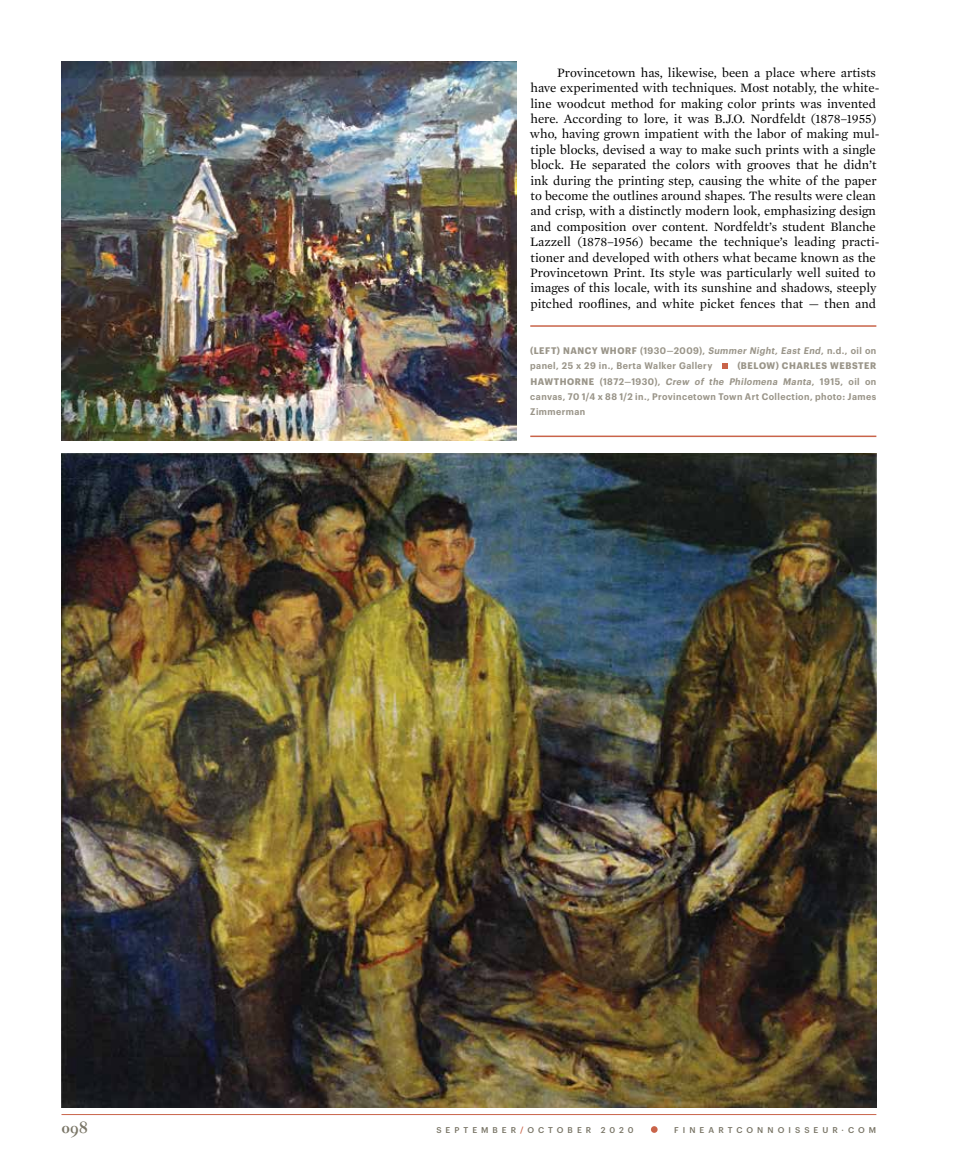
<style>
.page{position:relative;width:972px;height:1175px;background:#fff}
.page>*{position:absolute;margin:0;border:0;box-sizing:border-box;transform-origin:0 0}
.t1{font:700 16.5px "Caslon Classico";color:#7a7667}
.t2{font:13.05px/15.3px "Mercury Text G1";color:#000}
.t3{font:600 9.3px/15.3px "Graphik Narrow";letter-spacing:.045em;color:#9a9589}
.t4{font:500 8.25px "Graphik";letter-spacing:.49em;color:#7a7667}
.s1{font-weight:700}
.s2{font-style:italic}
.s3{color:#c9644a}
</style>
<div class="page">
<hr style="left:62px;top:1114px;width:814px;height:1px;background:#c9644a">
<div style="left:651px;top:1126px;width:7px;height:6px;background:#c9644a;border-radius:50%"></div>
<img style="left:62px;top:62px;width:455px;height:378px">
<img style="left:62px;top:453px;width:814px;height:654px">
<hr style="left:530px;top:325px;width:346px;height:2px;background:#c9644a">
<hr style="left:530px;top:435px;width:346px;height:2px;background:#c9644a">
<svg style="left:722px;top:363px;width:6px;height:6px"></svg>
<p class="t2" style="left:530px;top:64px;width:351px;text-indent:27px">Provincetown has, likewise, been a place where artists have experimented with techniques. Most notably, the white&shy;line woodcut method for making color prints was invented here. According to lore, it was B.J.O. Nordfeldt (1878–1955) who, having grown impatient with the labor of making mul&shy;tiple blocks, devised a way to make such prints with a single block. He separated the colors with grooves that he didn’t ink during the printing step, causing the white of the paper to become the outlines around shapes. The results were clean and crisp, with a distinctly modern look, emphasizing design and composition over content. Nordfeldt’s student Blanche Lazzell (1878–1956) became the technique’s leading practi&shy;tioner and developed with others what became known as the Provincetown Print. Its style was particularly well suited to images of this locale, with its sunshine and shadows, steeply pitched rooflines, and white picket fences that — then and</p>
<p class="t3" style="left:530px;top:342px;width:348px"><span class="s1">(LEFT) NANCY WHORF</span> (1930–2009), <span class="s2">Summer Night, East End</span>, n.d., oil on panel, 25 x 29 in., Berta Walker Gallery</p>
<p class="t3" style="left:530px;top:358px;width:348px;text-align:justify;text-indent:207px"><span class="s1">(BELOW) CHARLES WEBSTER HAWTHORNE</span> (1872–1930), <span class="s2">Crew of the Philomena Manta</span>, 1915, oil on canvas, 70 1/4 x 88 1/2 in., Provincetown Town Art Collection, photo: James Zimmerman</p>
<p class="t1" style="left:62px;top:1117px;width:28px">098</p>
<p class="t4" style="left:436px;top:1124px;width:199px">SEPTEMBER<span class="s3">/</span>OCTOBER 2020</p>
<p class="t4" style="left:674px;top:1124px;width:204px">FINEARTCONNOISSEUR·COM</p>
</div>
